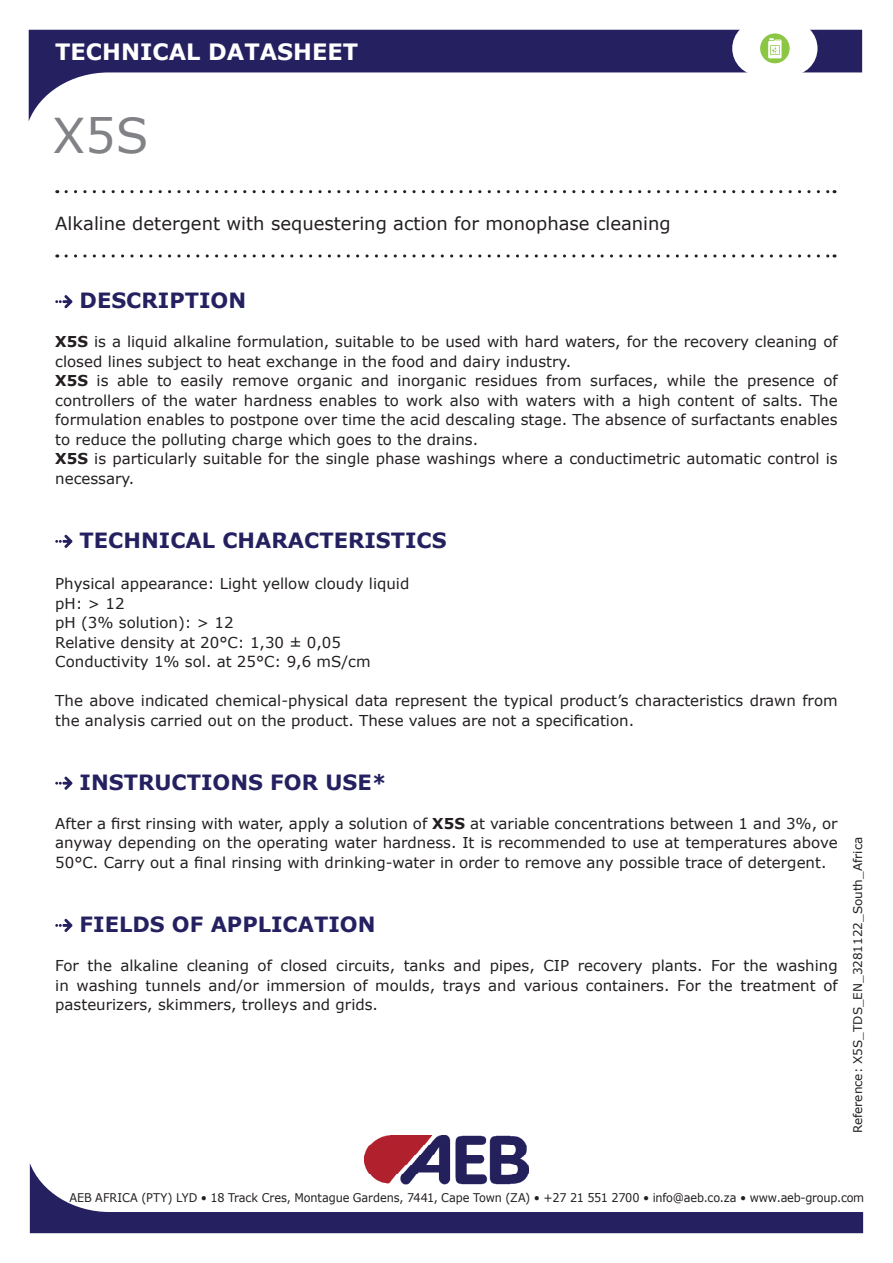
<style>
.page{position:relative;width:893px;height:1263px;background:#fff}
.page>*{position:absolute;margin:0;border:0;box-sizing:border-box;transform-origin:0 0}
.t1{font:48px "Verdana";color:#808285}
.t2{font:700 22.5px "Verdana";color:#fff}
.t3{font:700 21px "Verdana";color:#252161}
.t4{font:18px "Verdana";color:#231f20}
.t5{font:15px/19.5px "Verdana";color:#231f20}
.t6{font:12px "Verdana";letter-spacing:-.005em;color:#231f20;scale:.94 1}
.t7{font:12px "Verdana";letter-spacing:-.005em;color:#231f20}
.s1{font-weight:700}
</style>
<div class="page">
<svg style="left:66px;top:190px;width:769px;height:3px"></svg>
<svg style="left:66px;top:254px;width:769px;height:4px"></svg>
<img style="left:364px;top:1135px;width:163px;height:28px">
<svg style="left:29px;top:30px;width:833px;height:91px"></svg>
<div style="left:732px;top:21px;width:85px;height:55px;background:#fff;border-radius:27px"></div>
<div style="left:760px;top:33px;width:30px;height:30px;background:#8bc644;border-radius:50%"></div>
<svg style="left:768px;top:38px;width:14px;height:20px"></svg>
<svg style="left:30px;top:1163px;width:833px;height:70px"></svg>
<svg style="left:55px;top:295px;width:17px;height:13px"></svg>
<svg style="left:55px;top:535px;width:17px;height:13px"></svg>
<svg style="left:55px;top:777px;width:17px;height:13px"></svg>
<svg style="left:55px;top:919px;width:17px;height:13px"></svg>
<h2 class="t2" style="left:55px;top:35px;width:304px">TECHNICAL DATASHEET</h2>
<h1 class="t1" style="left:52px;top:103px;width:98px">X5S</h1>
<p class="t4" style="left:55px;top:211px;width:617px">Alkaline detergent with sequestering action for monophase cleaning</p>
<h3 class="t3" style="left:80px;top:286px;width:168px">DESCRIPTION</h3>
<p class="t5" style="left:55px;top:332px;width:784px"><span class="s1">X5S</span> is a liquid alkaline formulation, suitable to be used with hard waters, for the recovery cleaning of closed lines subject to heat exchange in the food and dairy industry.<br><span class="s1">X5S</span> is able to easily remove organic and inorganic residues from surfaces, while the presence of controllers of the water hardness enables to work also with waters with a high content of salts. The formulation enables to postpone over time the acid descaling stage. The absence of surfactants enables to reduce the polluting charge which goes to the drains.<br><span class="s1">X5S</span> is particularly suitable for the single phase washings where a conductimetric automatic control is necessary.</p>
<h3 class="t3" style="left:80px;top:525px;width:369px">TECHNICAL CHARACTERISTICS</h3>
<p class="t5" style="left:55px;top:574px;width:356px">Physical appearance: Light yellow cloudy liquid pH: &gt; 12<br>pH (3% solution): &gt; 12<br>Relative density at 20°C: 1,30 ± 0,05<br>Conductivity 1% sol. at 25°C: 9,6 mS/cm</p>
<p class="t5" style="left:55px;top:691px;width:784px">The above indicated chemical-physical data represent the typical product’s characteristics drawn from the analysis carried out on the product. These values are not a specification.</p>
<h3 class="t3" style="left:80px;top:767px;width:308px">INSTRUCTIONS FOR USE*</h3>
<p class="t5" style="left:55px;top:813px;width:784px;text-align:justify">After a first rinsing with water, apply a solution of <span class="s1">X5S</span> at variable concentrations between 1 and 3%, or anyway depending on the operating water hardness. It is recommended to use at temperatures above 50°C. Carry out a final rinsing with drinking-water in order to remove any possible trace of detergent.</p>
<h3 class="t3" style="left:80px;top:909px;width:297px">FIELDS OF APPLICATION</h3>
<p class="t5" style="left:55px;top:956px;width:784px;text-align:justify">For the alkaline cleaning of closed circuits, tanks and pipes, CIP recovery plants. For the washing in washing tunnels and/or immersion of moulds, trays and various containers. For the treatment of pasteurizers, skimmers, trolleys and grids.</p>
<p class="t7" style="left:850px;top:1133px;width:298px;rotate:-90deg">Reference: X5S_TDS_EN_3281122_South_Africa</p>
<p class="t6" style="left:70px;top:1189px;width:847px">AEB AFRICA (PTY) LYD • 18 Track Cres, Montague Gardens, 7441, Cape Town (ZA) • +27 21 551 2700 • info@aeb.co.za • www.aeb-group.com</p>
</div>
